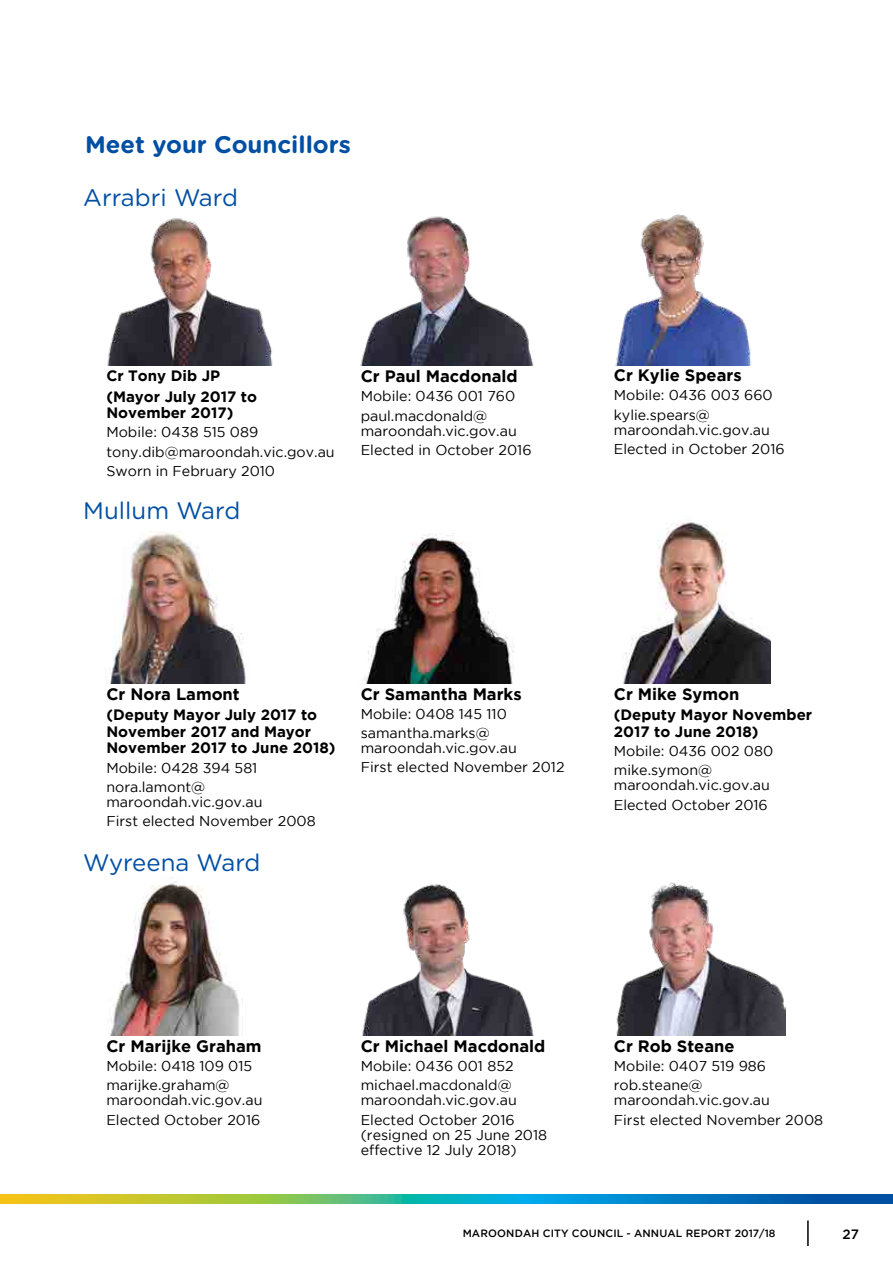
<style>
.page{position:relative;width:893px;height:1263px;background:#fff}
.page>*{position:absolute;margin:0;border:0;box-sizing:border-box;transform-origin:0 0}
.t1{font:24px "Gotham Rounded";color:#004fa3}
.t2{font:700 24px "Gotham Rounded";color:#004fa3}
.t3{font:700 16.5px "Gotham";color:#000}
.t4{font:700 15px/16.5px "Gotham";color:#000}
.t5{font:14.25px/19.2px "Gotham";color:#000}
.t6{font:500 13.5px "Gotham";color:#000}
.t7{font:500 10.5px "Gotham";letter-spacing:.015em;color:#000}
</style>
<div class="page">
<hr style="left:807px;top:1220px;width:2px;height:26px;background:#000">
<svg style="left:0;top:1195px;width:893px;height:8px;background:#4ca188"></svg>
<img style="left:616px;top:882px;width:170px;height:153px">
<img style="left:362px;top:884px;width:172px;height:151px">
<img style="left:108px;top:881px;width:135px;height:154px">
<img style="left:109px;top:531px;width:137px;height:152px">
<img style="left:615px;top:214px;width:136px;height:152px">
<img style="left:360px;top:216px;width:174px;height:150px">
<img style="left:364px;top:533px;width:151px;height:150px">
<img style="left:623px;top:522px;width:147px;height:161px">
<img style="left:107px;top:218px;width:166px;height:148px">
<h1 class="t2" style="left:85px;top:127px;width:267px">Meet your Councillors</h1>
<h1 class="t1" style="left:83px;top:181px;width:156px">Arrabri Ward</h1>
<p class="t4" style="left:106px;top:365px;width:152px;line-height:20.7px">Cr Tony Dib JP (Mayor July 2017 to</p>
<p class="t4" style="left:106px;top:404px;width:128px">November 2017)</p>
<p class="t5" style="left:106px;top:423px;width:230px">Mobile: 0438 515 089 tony.dib@maroondah.vic.gov.au<br>Sworn in February 2010</p>
<h1 class="t1" style="left:83px;top:494px;width:159px">Mullum Ward</h1>
<p class="t3" style="left:361px;top:367px;width:158px">Cr Paul Macdonald</p>
<p class="t5" style="left:361px;top:386px;width:156px">Mobile: 0436 001 760 paul.macdonald@</p>
<p class="t5" style="left:361px;top:421px;width:172px">maroondah.vic.gov.au<br>Elected in October 2016</p>
<p class="t3" style="left:614px;top:366px;width:129px">Cr Kylie Spears</p>
<p class="t5" style="left:614px;top:385px;width:160px">Mobile: 0436 003 660 kylie.spears@</p>
<p class="t5" style="left:614px;top:420px;width:172px">maroondah.vic.gov.au<br>Elected in October 2016</p>
<p class="t3" style="left:106px;top:684px;width:135px">Cr Nora Lamont</p>
<p class="t4" style="left:106px;top:706px;width:231px">(Deputy Mayor July 2017 to<br>November 2017 and Mayor<br>November 2017 to June 2018)</p>
<p class="t5" style="left:106px;top:758px;width:153px">Mobile: 0428 394 581 nora.lamont@</p>
<p class="t5" style="left:106px;top:792px;width:211px">maroondah.vic.gov.au<br>First elected November 2008</p>
<h1 class="t1" style="left:83px;top:846px;width:179px">Wyreena Ward</h1>
<p class="t3" style="left:361px;top:684px;width:162px">Cr Samantha Marks</p>
<p class="t5" style="left:361px;top:704px;width:148px">Mobile: 0408 145 110 samantha.marks@</p>
<p class="t5" style="left:361px;top:738px;width:205px">maroondah.vic.gov.au<br>First elected November 2012</p>
<p class="t3" style="left:614px;top:684px;width:127px">Cr Mike Symon</p>
<p class="t4" style="left:614px;top:706px;width:200px">(Deputy Mayor November<br>2017 to June 2018)</p>
<p class="t5" style="left:614px;top:741px;width:161px">Mobile: 0436 002 080 mike.symon@</p>
<p class="t5" style="left:614px;top:775px;width:158px">maroondah.vic.gov.au<br>Elected October 2016</p>
<p class="t3" style="left:106px;top:1036px;width:157px">Cr Marijke Graham</p>
<p class="t5" style="left:106px;top:1056px;width:147px">Mobile: 0418 109 015 marijke.graham@</p>
<p class="t5" style="left:106px;top:1090px;width:158px">maroondah.vic.gov.au<br>Elected October 2016</p>
<p class="t3" style="left:361px;top:1036px;width:186px">Cr Michael Macdonald</p>
<p class="t5" style="left:361px;top:1056px;width:154px">Mobile: 0436 001 852 michael.macdonald@</p>
<p class="t5" style="left:361px;top:1090px;width:158px">maroondah.vic.gov.au<br>Elected October 2016</p>
<p class="t5" style="left:361px;top:1127px;width:188px;line-height:15px">(resigned on 25 June 2018 effective 12 July 2018)</p>
<p class="t3" style="left:614px;top:1036px;width:122px">Cr Rob Steane</p>
<p class="t5" style="left:614px;top:1056px;width:154px">Mobile: 0407 519 986 rob.steane@</p>
<p class="t5" style="left:614px;top:1090px;width:211px">maroondah.vic.gov.au<br>First elected November 2008</p>
<p class="t7" style="left:463px;top:1227px;width:314px">MAROONDAH CITY COUNCIL - ANNUAL REPORT 2017/18</p>
<p class="t6" style="left:843px;top:1226px;width:18px">27</p>
</div>
